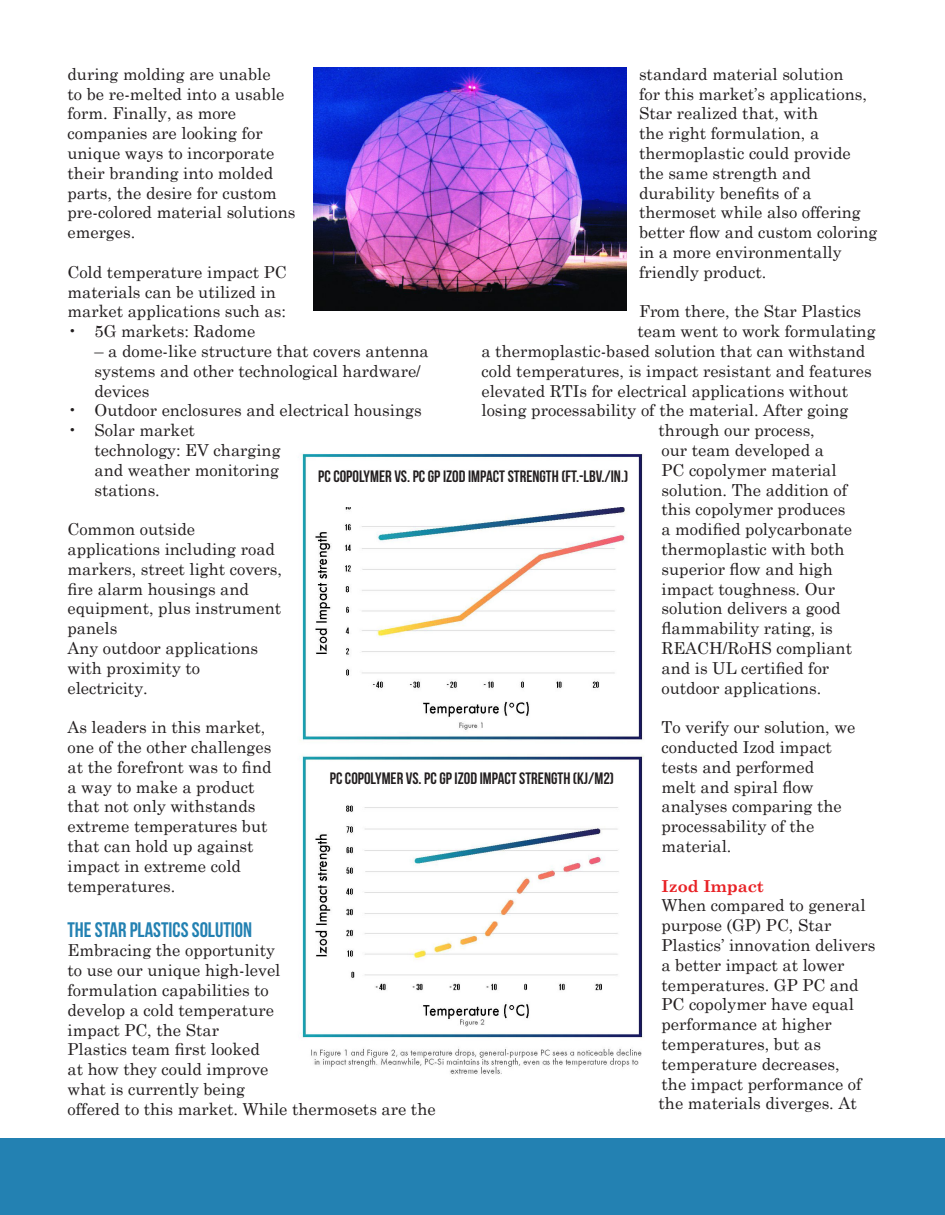
<style>
.page{position:relative;width:945px;height:1215px;background:#fff}
.page>*{position:absolute;margin:0;border:0;box-sizing:border-box;transform-origin:0 0}
.t1{font:21px "Bebas Neue";color:#2381b2}
.t2{font:16.5px/19.8px "Century Schoolbook";color:#231f20}
.t3{font:16.5px "Bebas Neue";color:#231f20}
.t4{font:700 16.5px "Century Schoolbook";color:#e82226}
</style>
<div class="page">
<img style="left:314px;top:68px;width:312px;height:242px">
<img style="left:298px;top:453px;width:346px;height:621px">
<div style="left:318px;top:470px;width:311px;height:37px;background:#fff"></div>
<div style="left:330px;top:771px;width:284px;height:18px;background:#fff"></div>
<div style="left:0;top:1138px;width:945px;height:77px;background:#2381b2"></div>
<p class="t2" style="left:68px;top:62px;width:229px">during molding are unable<br>to be re-melted into a usable form. Finally, as more companies are looking for unique ways to incorporate their branding into molded parts, the desire for custom pre-colored material solutions emerges.</p>
<p class="t2" style="left:68px;top:260px;width:221px">Cold temperature impact PC materials can be utilized in market applications such as:</p>
<p class="t2" style="left:68px;top:320px;width:189px">• 5G markets: Radome</p>
<p class="t2" style="left:94px;top:340px;width:336px">– a dome-like structure that covers antenna systems and other technological hardware/ devices</p>
<p class="t2" style="left:68px;top:399px;width:356px">• Outdoor enclosures and electrical housings</p>
<p class="t2" style="left:94px;top:419px;width:188px;text-indent:-27px">• Solar market technology: EV charging and weather monitoring stations.</p>
<p class="t2" style="left:68px;top:518px;width:216px">Common outside applications including road markers, street light covers, fire alarm housings and equipment, plus instrument panels</p>
<p class="t2" style="left:68px;top:637px;width:192px">Any outdoor applications with proximity to electricity.</p>
<p class="t2" style="left:68px;top:716px;width:206px">As leaders in this market, one of the other challenges at the forefront was to find a way to make a product that not only withstands extreme temperatures but that can hold up against impact in extreme cold temperatures.</p>
<p class="t1" style="left:68px;top:918px;width:186px">THE STAR PLASTICS SOLUTION</p>
<p class="t2" style="left:68px;top:939px;width:370px">Embracing the opportunity<br>to use our unique high-level<br>formulation capabilities to<br>develop a cold temperature<br>impact PC, the Star<br>Plastics team first looked<br>at how they could improve<br>what is currently being<br>offered to this market. While thermosets are the</p>
<p class="t2" style="left:639px;top:62px;width:240px">standard material solution<br>for this market’s applications,<br>Star realized that, with<br>the right formulation, a thermoplastic could provide the same strength and durability benefits of a thermoset while also offering better flow and custom coloring in a more environmentally friendly product.</p>
<p class="t2" style="left:639px;top:300px;width:224px">From there, the Star Plastics</p>
<p class="t2" style="left:638px;top:320px;width:240px">team went to work formulating</p>
<p class="t2" style="left:482px;top:340px;width:385px">a thermoplastic-based solution that can withstand</p>
<p class="t2" style="left:482px;top:359px;width:392px">cold temperatures, is impact resistant and features</p>
<p class="t2" style="left:482px;top:379px;width:368px">elevated RTIs for electrical applications without</p>
<p class="t2" style="left:482px;top:399px;width:369px">losing processability of the material. After going</p>
<p class="t2" style="left:658px;top:419px;width:158px">through our process,</p>
<p class="t2" style="left:662px;top:439px;width:164px">our team developed a</p>
<p class="t2" style="left:662px;top:458px;width:177px">PC copolymer material</p>
<p class="t2" style="left:662px;top:478px;width:187px">solution. The addition of</p>
<p class="t2" style="left:662px;top:498px;width:185px">this copolymer produces</p>
<p class="t2" style="left:662px;top:518px;width:192px">a modified polycarbonate</p>
<p class="t2" style="left:662px;top:538px;width:185px">thermoplastic with both</p>
<p class="t2" style="left:662px;top:557px;width:173px">superior flow and high</p>
<p class="t2" style="left:662px;top:577px;width:175px">impact toughness. Our</p>
<p class="t2" style="left:662px;top:597px;width:181px">solution delivers a good</p>
<p class="t2" style="left:662px;top:617px;width:173px">flammability rating, is</p>
<p class="t2" style="left:662px;top:637px;width:192px">REACH/RoHS compliant</p>
<p class="t2" style="left:662px;top:656px;width:169px">and is UL certified for</p>
<p class="t2" style="left:662px;top:676px;width:161px">outdoor applications.</p>
<p class="t2" style="left:662px;top:716px;width:196px">To verify our solution, we conducted Izod impact tests and performed<br>melt and spiral flow analyses comparing the processability of the material.</p>
<p class="t4" style="left:662px;top:873px;width:104px">Izod Impact</p>
<p class="t2" style="left:658px;top:894px;width:218px">When compared to general purpose (GP) PC, Star<br>Plastics’ innovation delivers a better impact at lower temperatures. GP PC and<br>PC copolymer have equal performance at higher temperatures, but as temperature decreases,<br>the impact performance of the materials diverges. At</p>
<p class="t3" style="left:318px;top:467px;width:311px">PC COPOLYMER VS. PC GP IZOD IMPACT STRENGTH (FT.-LBV./IN.)</p>
<p class="t3" style="left:330px;top:769px;width:286px">PC COPOLYMER VS. PC GP IZOD IMPACT STRENGTH (KJ/M2)</p>
</div>
